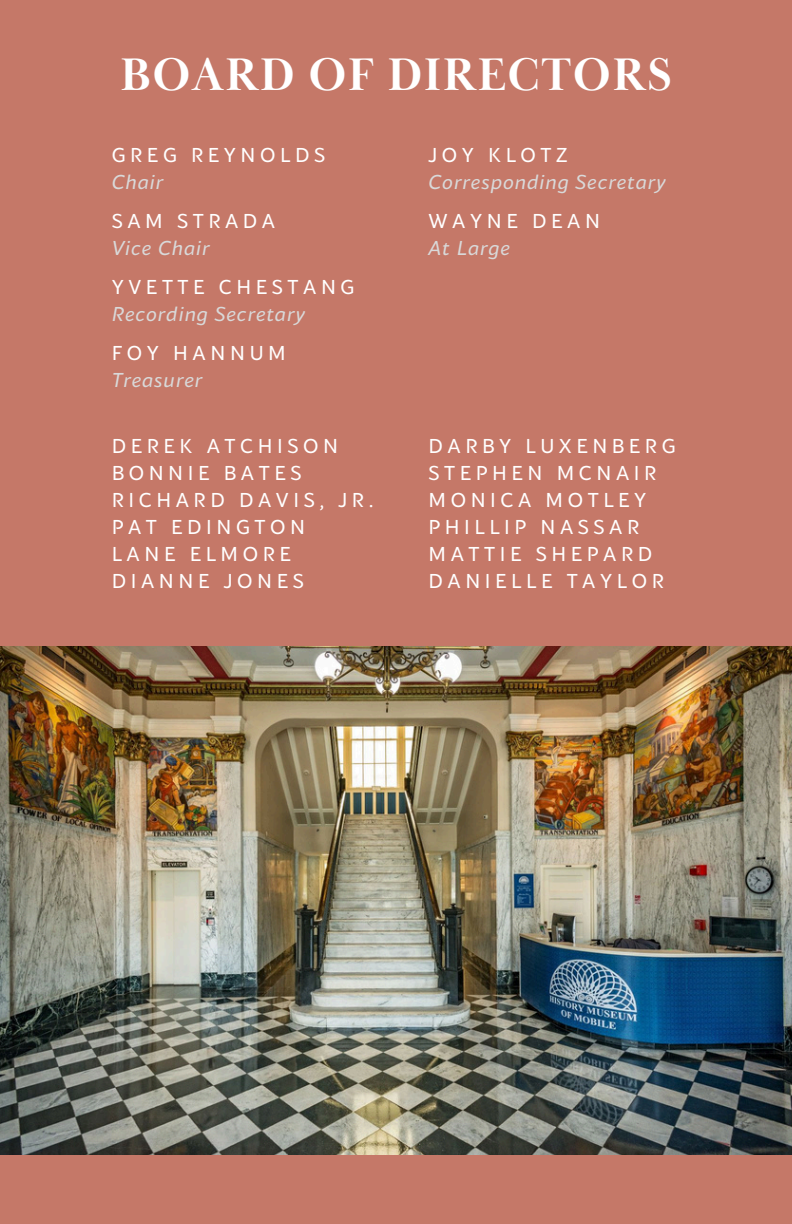
<style>
.page{position:relative;width:792px;height:1224px;background:#c57868}
.page>*{position:absolute;margin:0;border:0;box-sizing:border-box;transform-origin:0 0}
.t1{font:700 47px "Baskerville Display PT";letter-spacing:.025em;color:#fff}
.t2{font:20px/27px "Blacker Sans Pro";letter-spacing:.23em;color:#fff}
.t3{font:italic 20px "Blacker Sans Pro";letter-spacing:.05em;color:#d9d9d9}
.s1{font-style:italic;color:#d9d9d9}
</style>
<div class="page">
<img style="left:0;top:646px;width:792px;height:509px">
<h1 class="t1" style="left:120px;top:47px;width:553px">BOARD OF DIRECTORS</h1>
<h2 class="t2" style="left:112px;top:140px;width:215px">GREG REYNOLDS<br><span class="s1">Chair</span></h2>
<h2 class="t2" style="left:112px;top:206px;width:165px">SAM STRADA<br><span class="s1">Vice Chair</span></h2>
<p class="t2" style="left:112px;top:272px;width:244px">YVETTE CHESTANG</p>
<p class="t3" style="left:112px;top:301px;width:195px">Recording Secretary</p>
<h2 class="t2" style="left:112px;top:338px;width:176px">FOY HANNUM<br><span class="s1">Treasurer</span></h2>
<p class="t2" style="left:429px;top:140px;width:140px">JOY KLOTZ</p>
<p class="t3" style="left:429px;top:169px;width:239px">Corresponding Secretary</p>
<h2 class="t2" style="left:429px;top:206px;width:173px">WAYNE DEAN<br><span class="s1">At Large</span></h2>
<h2 class="t2" style="left:112px;top:432px;width:263px">DEREK ATCHISON<br>BONNIE BATES<br>RICHARD DAVIS, JR.<br>PAT EDINGTON<br>LANE ELMORE<br>DIANNE JONES</h2>
<h2 class="t2" style="left:429px;top:432px;width:249px">DARBY LUXENBERG<br>STEPHEN MCNAIR<br>MONICA MOTLEY<br>PHILLIP NASSAR<br>MATTIE SHEPARD<br>DANIELLE TAYLOR</h2>
</div>
